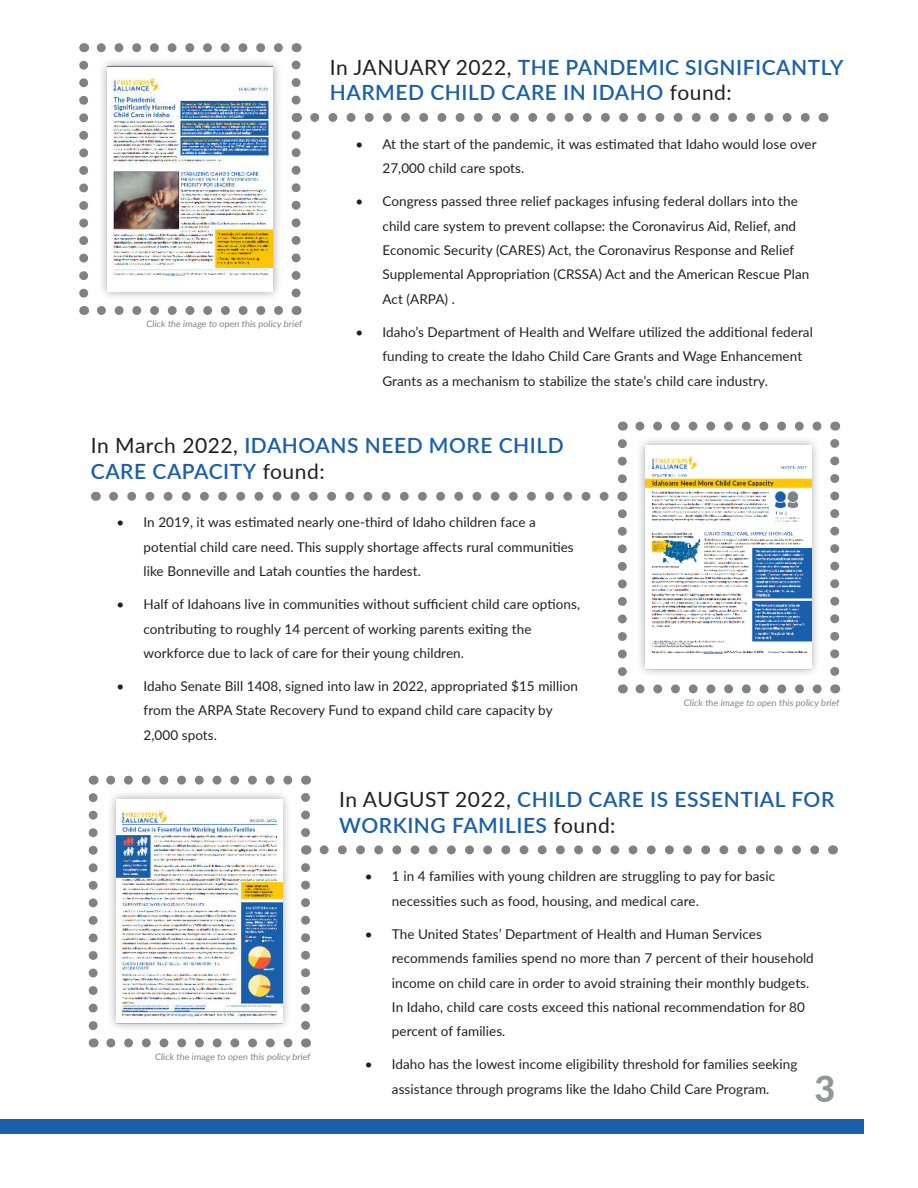
<style>
.page{position:relative;width:918px;height:1188px;background:#fff}
.page>*{position:absolute;margin:0;border:0;box-sizing:border-box;transform-origin:0 0}
.t1{font:800 36px "Lato";color:#939598}
.t2{font:600 21px/25.2px "Lato";letter-spacing:.025em;color:#1a5fab}
.t3{font:13.5px/24.3px "Lato";letter-spacing:.005em;color:#231f20}
.t4{font:9px "Lato";color:#808285}
.s1{font-weight:400;color:#231f20}
</style>
<div class="page">
<div style="left:0;top:1120px;width:864px;height:14px;background:#1a5fab"></div>
<svg style="left:315px;top:113px;width:495px;height:9px"></svg>
<svg style="left:101px;top:306px;width:182px;height:9px"></svg>
<svg style="left:96px;top:43px;width:182px;height:9px"></svg>
<svg style="left:79px;top:65px;width:9px;height:250px"></svg>
<svg style="left:292px;top:43px;width:9px;height:250px"></svg>
<div style="left:97px;top:57px;width:186px;height:244px;background:#808285;opacity:.75"></div>
<img style="left:107px;top:67px;width:166px;height:224px">
<svg style="left:324px;top:845px;width:496px;height:9px"></svg>
<svg style="left:111px;top:1038px;width:182px;height:9px"></svg>
<svg style="left:106px;top:776px;width:182px;height:9px"></svg>
<svg style="left:89px;top:798px;width:9px;height:249px"></svg>
<svg style="left:301px;top:776px;width:9px;height:249px"></svg>
<div style="left:107px;top:789px;width:185px;height:243px;background:#808285;opacity:.75"></div>
<img style="left:117px;top:799px;width:165px;height:223px">
<svg style="left:640px;top:684px;width:182px;height:9px"></svg>
<svg style="left:635px;top:422px;width:182px;height:9px"></svg>
<svg style="left:114px;top:444px;width:513px;height:249px"></svg>
<svg style="left:830px;top:422px;width:9px;height:249px"></svg>
<div style="left:636px;top:435px;width:185px;height:243px;background:#808285;opacity:.75"></div>
<img style="left:646px;top:445px;width:165px;height:223px">
<p class="t4" style="left:146px;top:317px;width:158px">Click the image to open this policy brief</p>
<h2 class="t2" style="left:330px;top:56px;width:515px"><span class="s1">In JANUARY 2022,</span> THE PANDEMIC SIGNIFICANTLY<br>HARMED CHILD CARE IN IDAHO <span class="s1">found:</span></h2>
<p class="t3" style="left:383px;top:133px;width:436px;text-indent:-27px">• At the start of the pandemic, it was estimated that Idaho would lose over<br>27,000 child care spots.</p>
<p class="t3" style="left:383px;top:190px;width:428px;text-indent:-27px">• Congress passed three relief packages infusing federal dollars into the child care system to prevent collapse: the Coronavirus Aid, Relief, and Economic Security (CARES) Act, the Coronavirus Response and Relief Supplemental Appropriation (CRSSA) Act and the American Rescue Plan Act (ARPA) .</p>
<p class="t3" style="left:383px;top:321px;width:432px;text-indent:-27px">• Idaho’s Department of Health and Welfare utilized the additional federal funding to create the Idaho Child Care Grants and Wage Enhancement<br>Grants as a mechanism to stabilize the state’s child care industry.</p>
<h2 class="t2" style="left:91px;top:434px;width:474px"><span class="s1">In March 2022,</span> IDAHOANS NEED MORE CHILD<br>CARE CAPACITY <span class="s1">found:</span></h2>
<p class="t3" style="left:144px;top:511px;width:432px;text-indent:-27px">• In 2019, it was estimated nearly one-third of Idaho children face a potential child care need. This supply shortage affects rural communities like Bonneville and Latah counties the hardest.</p>
<p class="t3" style="left:144px;top:593px;width:438px;text-indent:-27px">• Half of Idahoans live in communities without sufficient child care options, contributing to roughly 14 percent of working parents exiting the workforce due to lack of care for their young children.</p>
<p class="t3" style="left:144px;top:675px;width:436px;text-indent:-27px">• Idaho Senate Bill 1408, signed into law in 2022, appropriated $15 million from the ARPA State Recovery Fund to expand child care capacity by<br>2,000 spots.</p>
<p class="t4" style="left:684px;top:696px;width:158px">Click the image to open this policy brief</p>
<p class="t4" style="left:155px;top:1051px;width:158px">Click the image to open this policy brief</p>
<h2 class="t2" style="left:339px;top:788px;width:497px"><span class="s1">In AUGUST 2022,</span> CHILD CARE IS ESSENTIAL FOR<br>WORKING FAMILIES <span class="s1">found:</span></h2>
<p class="t3" style="left:392px;top:866px;width:385px;text-indent:-27px">• 1 in 4 families with young children are struggling to pay for basic necessities such as food, housing, and medical care.</p>
<p class="t3" style="left:392px;top:923px;width:423px;text-indent:-27px">• The United States’ Department of Health and Human Services recommends families spend no more than 7 percent of their household income on child care in order to avoid straining their monthly budgets.<br>In Idaho, child care costs exceed this national recommendation for 80 percent of families.</p>
<p class="t3" style="left:365px;top:1053px;width:434px;text-align:center">• Idaho has the lowest income eligibility threshold for families seeking assistance through programs like the Idaho Child Care Program.</p>
<h1 class="t1" style="left:814px;top:1073px;width:22px">3</h1>
</div>
